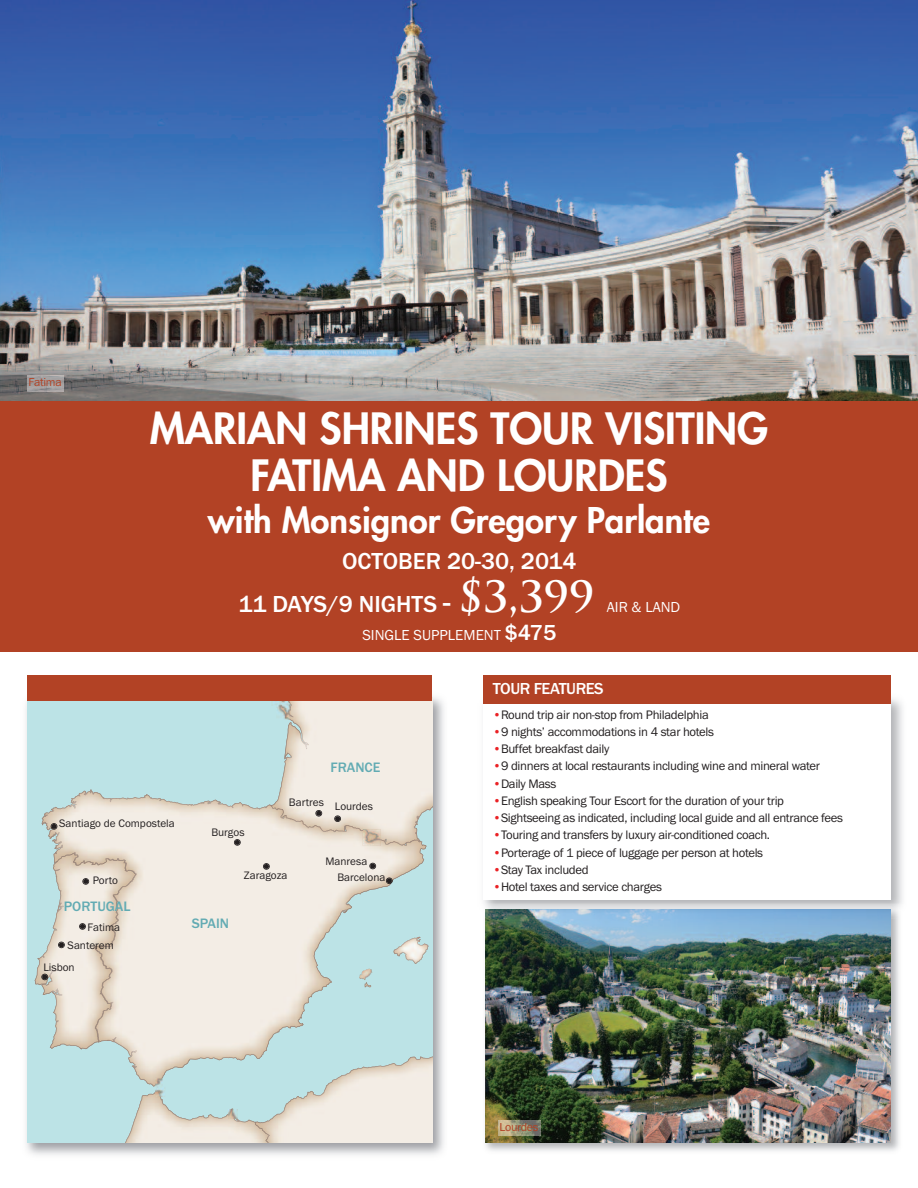
<style>
.page{position:relative;width:918px;height:1188px;background:#fff}
.page>*{position:absolute;margin:0;border:0;box-sizing:border-box;transform-origin:0 0}
.t1{font:800 42px/46.5px "Futura";color:#fff;text-align:center}
.t2{font:800 34.5px "Futura";color:#fff}
.t3{font:500 24px/42.9px "Franklin Gothic";color:#fff}
.t4{font:500 16.5px "Franklin Gothic";letter-spacing:-.025em;color:#fff}
.t5{font:15px "Franklin Gothic";color:#fff}
.t6{font:500 14.1px "Franklin Gothic";color:#62abb3}
.t7{font:12.75px "Franklin Gothic";letter-spacing:-.025em;color:#231f20}
.t8{font:12px "Franklin Gothic";letter-spacing:-.025em;color:#b24225}
.t9{font:11.25px/15.6px "Franklin Gothic";color:#231f20}
.s1{font-size:30px}
.s2{font-family:"Trajan Pro";font-weight:700;font-size:42px}
.s3{font-weight:500;font-size:22.5px}
.s4{color:#ea2125}
</style>
<div class="page">
<img style="left:485px;top:919px;width:415px;height:232px">
<img style="left:486px;top:919px;width:405px;height:224px">
<img style="left:0;top:0;width:918px;height:401px">
<div style="left:0;top:401px;width:918px;height:251px;background:#b24225"></div>
<img style="left:483px;top:692px;width:420px;height:212px">
<img style="left:485px;top:904px;width:416px;height:15px">
<img style="left:486px;top:910px;width:405px;height:9px">
<div style="left:484px;top:699px;width:407px;height:201px;background:#fff"></div>
<div style="left:484px;top:675px;width:407px;height:28px;background:#b24225"></div>
<img style="left:27px;top:376px;width:36px;height:15px">
<img style="left:498px;top:1120px;width:43px;height:16px">
<img style="left:26px;top:697px;width:418px;height:458px">
<div style="left:27px;top:675px;width:405px;height:25px;background:#b24225"></div>
<svg style="left:27px;top:700px;width:405px;height:443px;background:#d8e3de"></svg>
<div style="left:51px;top:823px;width:6px;height:7px;border:2px solid #231f20;border-radius:50%"></div>
<p class="t8" style="left:28px;top:375px;width:35px">Fatima</p>
<h1 class="t1" style="left:150px;top:409px;width:620px">MARIAN SHRINES TOUR VISITING<br>FATIMA AND LOURDES</h1>
<h2 class="t2" style="left:208px;top:503px;width:504px">with Monsignor Gregory Parlante</h2>
<h3 class="t3" style="left:238px;top:540px;width:357px;text-indent:104px">OCTOBER 20-30, 2014<br>11 DAYS/9 NIGHTS <span class="s1">-</span> <span class="s2">$3,399</span></h3>
<p class="t5" style="left:362px;top:626px;width:195px">SINGLE SUPPLEMENT <span class="s3">$475</span></p>
<p class="t5" style="left:607px;top:598px;width:75px">AIR &amp; LAND</p>
<p class="t9" style="left:59px;top:815px;width:117px">Santiago de Compostela</p>
<p class="t9" style="left:93px;top:873px;width:27px">Porto</p>
<p class="t6" style="left:64px;top:898px;width:68px">PORTUGAL</p>
<p class="t9" style="left:88px;top:919px;width:34px">Fatima</p>
<p class="t9" style="left:68px;top:937px;width:48px">Santerem</p>
<p class="t9" style="left:43px;top:959px;width:33px">Lisbon</p>
<p class="t6" style="left:331px;top:759px;width:51px">FRANCE</p>
<p class="t9" style="left:211px;top:825px;width:35px">Burgos</p>
<p class="t9" style="left:289px;top:794px;width:37px">Bartres</p>
<p class="t9" style="left:335px;top:799px;width:40px">Lourdes</p>
<p class="t6" style="left:192px;top:915px;width:39px">SPAIN</p>
<p class="t9" style="left:244px;top:868px;width:45px">Zaragoza</p>
<p class="t9" style="left:338px;top:854px;width:49px;text-indent:-12px">Manresa<br>Barcelona</p>
<p class="t4" style="left:493px;top:678px;width:112px">TOUR FEATURES</p>
<p class="t7" style="left:493px;top:707px;width:217px"><span class="s4">•</span>Round trip air non-stop from Philadelphia</p>
<p class="t7" style="left:493px;top:724px;width:223px"><span class="s4">•</span>9 nights’ accommodations in 4 star hotels</p>
<p class="t7" style="left:493px;top:741px;width:118px"><span class="s4">•</span>Buffet breakfast daily</p>
<p class="t7" style="left:493px;top:758px;width:329px"><span class="s4">•</span>9 dinners at local restaurants including wine and mineral water</p>
<p class="t7" style="left:493px;top:776px;width:65px"><span class="s4">•</span>Daily Mass</p>
<p class="t7" style="left:493px;top:793px;width:293px"><span class="s4">•</span>English speaking Tour Escort for the duration of your trip</p>
<p class="t7" style="left:493px;top:810px;width:352px"><span class="s4">•</span>Sightseeing as indicated, including local guide and all entrance fees</p>
<p class="t7" style="left:493px;top:827px;width:279px"><span class="s4">•</span>Touring and transfers by luxury air-conditioned coach.</p>
<p class="t7" style="left:493px;top:845px;width:272px"><span class="s4">•</span>Porterage of 1 piece of luggage per person at hotels</p>
<p class="t7" style="left:493px;top:862px;width:97px"><span class="s4">•</span>Stay Tax included</p>
<p class="t7" style="left:493px;top:879px;width:171px"><span class="s4">•</span>Hotel taxes and service charges</p>
<p class="t8" style="left:500px;top:1120px;width:40px">Lourdes</p>
</div>
